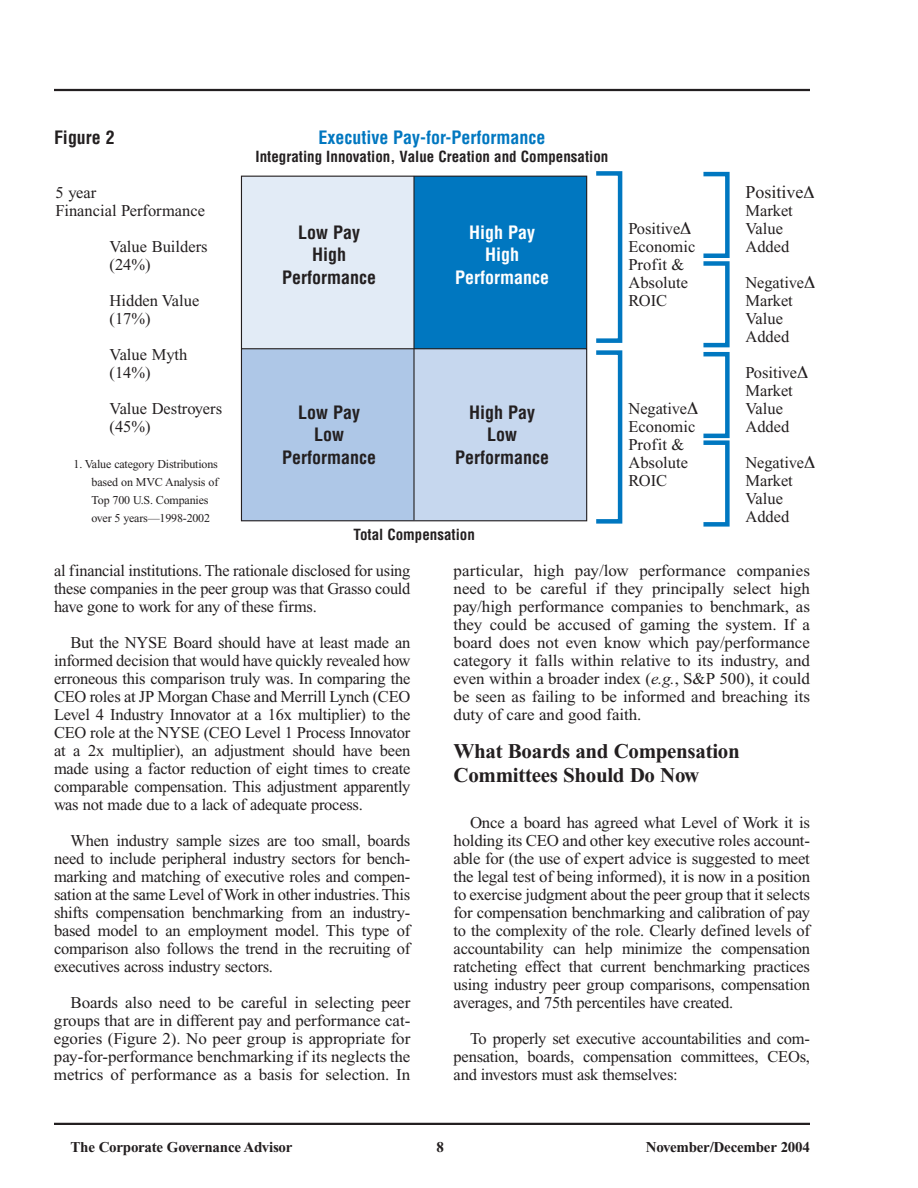
<style>
.page{position:relative;width:918px;height:1188px;background:#fff}
.page>*{position:absolute;margin:0;border:0;box-sizing:border-box;transform-origin:0 0}
.t1{font:700 21px/24px "Times";letter-spacing:-.015em;color:#231f20}
.t2{font:700 condensed 18px "Helvetica";color:#231f20}
.t3{font:700 condensed 18px "Helvetica";color:#0077c0}
.t4{font:700 condensed 18px "Helvetica";color:#fff}
.t5{font:18px "Times";color:#231f20}
.t6{font:16.5px/18px "Times";letter-spacing:-.005em;color:#231f20}
.t7{font:700 condensed 15px "Helvetica";color:#231f20}
.t8{font:700 15px "Times";letter-spacing:-.015em;color:#231f20}
.t9{font:12px/18px "Times";letter-spacing:-.015em;color:#231f20}
.s1{font-style:italic}
</style>
<div class="page">
<hr style="left:54px;top:89px;width:756px;height:2px;background:#231f20">
<hr style="left:54px;top:1123px;width:756px;height:2px;background:#231f20">
<svg style="left:596px;top:171px;width:134px;height:356px"></svg>
<svg style="left:240px;top:175px;width:348px;height:347px;background:#94bee0"></svg>
<hr style="left:413px;top:176px;width:2px;height:344px;background:#231f20">
<p class="t2" style="left:54px;top:130px;width:62px">Figure 2</p>
<p class="t6" style="left:56px;top:185px;width:151px">5 year<br>Financial Performance</p>
<p class="t6" style="left:110px;top:239px;width:100px">Value Builders (24%)</p>
<p class="t6" style="left:110px;top:293px;width:91px">Hidden Value (17%)</p>
<p class="t6" style="left:110px;top:347px;width:79px">Value Myth (14%)</p>
<p class="t6" style="left:110px;top:401px;width:114px">Value Destroyers (45%)</p>
<p class="t9" style="left:92px;top:456px;width:128px;text-indent:-18px">1. Value category Distributions based on MVC Analysis of<br>Top 700 U.S. Companies over 5 years—1998-2002</p>
<p class="t3" style="left:318px;top:130px;width:229px">Executive Pay-for-Performance</p>
<p class="t7" style="left:256px;top:151px;width:354px">Integrating Innovation, Value Creation and Compensation</p>
<p class="t2" style="left:298px;top:225px;width:63px">Low Pay</p>
<p class="t4" style="left:469px;top:225px;width:67px">High Pay</p>
<p class="t2" style="left:312px;top:248px;width:35px">High</p>
<p class="t4" style="left:485px;top:248px;width:35px">High</p>
<p class="t2" style="left:282px;top:270px;width:95px">Performance</p>
<p class="t4" style="left:455px;top:270px;width:95px">Performance</p>
<p class="t6" style="left:628px;top:221px;width:68px">Positive∆<br>Economic<br>Profit &amp;<br>Absolute<br>ROIC</p>
<p class="t2" style="left:298px;top:405px;width:63px">Low Pay</p>
<p class="t2" style="left:469px;top:405px;width:67px">High Pay</p>
<p class="t2" style="left:314px;top:428px;width:32px">Low</p>
<p class="t2" style="left:487px;top:428px;width:32px">Low</p>
<p class="t2" style="left:282px;top:450px;width:95px">Performance</p>
<p class="t2" style="left:455px;top:450px;width:95px">Performance</p>
<p class="t7" style="left:354px;top:529px;width:123px">Total Compensation</p>
<p class="t6" style="left:628px;top:401px;width:71px">Negative∆<br>Economic<br>Profit &amp;<br>Absolute<br>ROIC</p>
<p class="t5" style="left:745px;top:185px;width:71px">Positive∆</p>
<p class="t6" style="left:745px;top:203px;width:49px">Market<br>Value<br>Added</p>
<p class="t6" style="left:745px;top:275px;width:71px">Negative∆<br>Market<br>Value<br>Added</p>
<p class="t6" style="left:745px;top:365px;width:64px">Positive∆<br>Market<br>Value<br>Added</p>
<p class="t6" style="left:745px;top:455px;width:71px">Negative∆<br>Market<br>Value<br>Added</p>
<p class="t6" style="left:54px;top:563px;width:358px;text-align:justify">al financial institutions. The rationale disclosed for using these companies in the peer group was that Grasso could have gone to work for any of these firms.</p>
<p class="t6" style="left:54px;top:635px;width:358px;text-align:justify;text-indent:16px">But the NYSE Board should have at least made an informed decision that would have quickly revealed how erroneous this comparison truly was. In comparing the CEO roles at JP Morgan Chase and Merrill Lynch (CEO Level 4 Industry Innovator at a 16x multiplier) to the CEO role at the NYSE (CEO Level 1 Process Innovator at a 2x multiplier), an adjustment should have been made using a factor reduction of eight times to create comparable compensation. This adjustment apparently was not made due to a lack of adequate process.</p>
<p class="t6" style="left:54px;top:833px;width:358px;text-align:justify;text-indent:16px">When industry sample sizes are too small, boards need to include peripheral industry sectors for bench&shy;marking and matching of executive roles and compen&shy;sation at the same Level of Work in other industries. This shifts compensation benchmarking from an industry&shy;based model to an employment model. This type of comparison also follows the trend in the recruiting of executives across industry sectors.</p>
<p class="t6" style="left:54px;top:995px;width:358px;text-align:justify;text-indent:17px">Boards also need to be careful in selecting peer groups that are in different pay and performance cat&shy;egories (Figure 2). No peer group is appropriate for pay-for-performance benchmarking if its neglects the metrics of performance as a basis for selection. In</p>
<p class="t6" style="left:454px;top:563px;width:358px;text-align:justify">particular, high pay/low performance companies need to be careful if they principally select high pay/high performance companies to benchmark, as they could be accused of gaming the system. If a board does not even know which pay/performance category it falls within relative to its industry, and even within a broader index (<span class="s1">e.g.</span>, S&amp;P 500), it could be seen as failing to be informed and breaching its duty of care and good faith.</p>
<p class="t1" style="left:454px;top:741px;width:288px">What Boards and Compensation<br>Committees Should Do Now</p>
<p class="t6" style="left:454px;top:815px;width:358px;text-align:justify;text-indent:17px">Once a board has agreed what Level of Work it is holding its CEO and other key executive roles account&shy;able for (the use of expert advice is suggested to meet the legal test of being informed), it is now in a position to exercise judgment about the peer group that it selects for compensation benchmarking and calibration of pay to the complexity of the role. Clearly defined levels of accountability can help minimize the compensation ratcheting effect that current benchmarking practices using industry peer group comparisons, compensation averages, and 75th percentiles have created.</p>
<p class="t6" style="left:454px;top:1031px;width:358px;text-align:justify;text-indent:16px">To properly set executive accountabilities and com&shy;pensation, boards, compensation committees, CEOs, and investors must ask themselves:</p>
<p class="t8" style="left:70px;top:1142px;width:224px">The Corporate Governance Advisor</p>
<p class="t8" style="left:646px;top:1142px;width:166px">November/December 2004</p>
<p class="t8" style="left:436px;top:1142px;width:9px">8</p>
</div>
